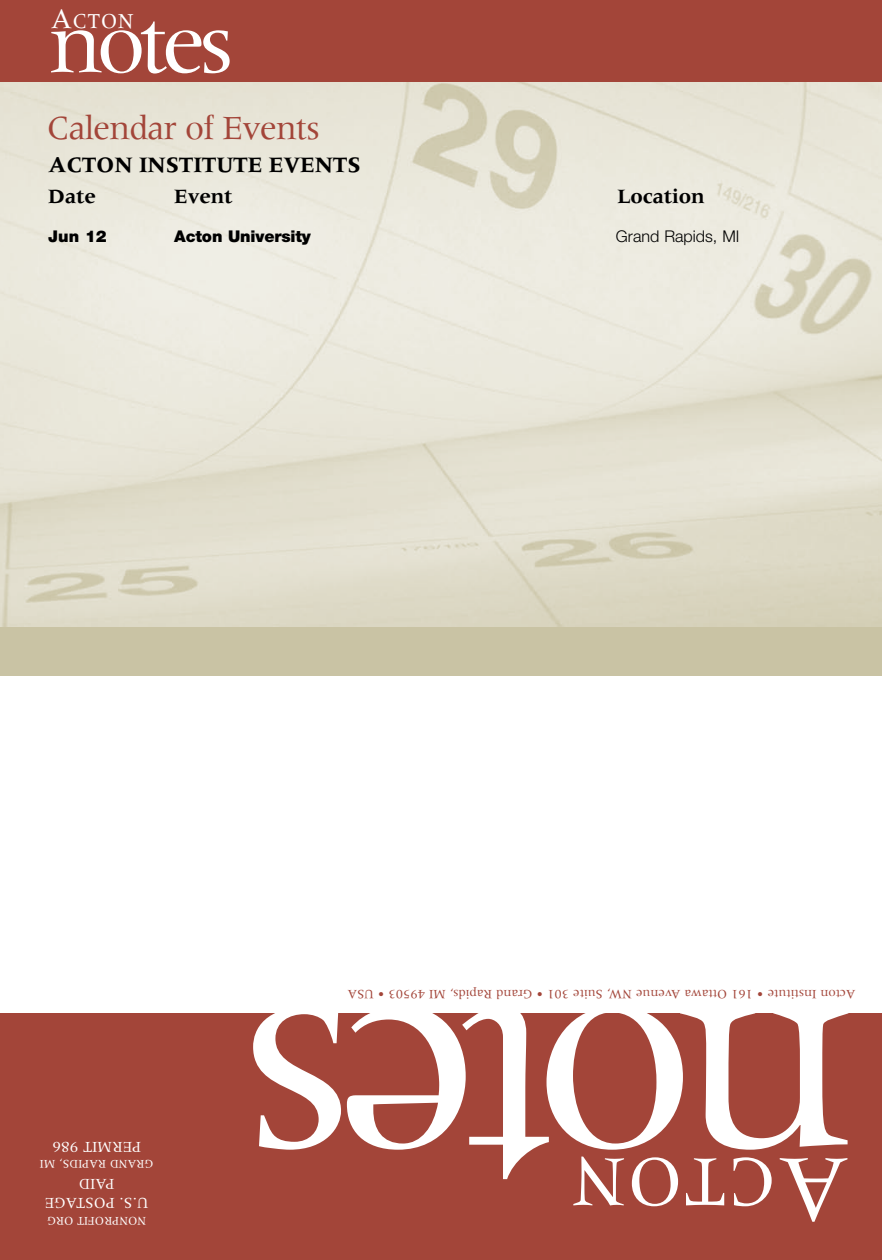
<style>
.page{position:relative;width:882px;height:1260px;background:#fff}
.page>*{position:absolute;margin:0;border:0;box-sizing:border-box;transform-origin:0 0}
.t1{font:294px "Meridien";letter-spacing:-.075em;color:#fff}
.t2{font:96.25px "Meridien";color:#fff}
.t3{font:88.2px "Meridien";letter-spacing:-.075em;color:#fff}
.t4{font:73.5px "Meridien";color:#fff}
.t5{font:35px "Meridien";letter-spacing:-.03em;color:#a34539}
.t6{font:700 22.75px "Meridien";letter-spacing:-.01em;color:#000}
.t7{font:22.05px "Meridien";color:#fff}
.t8{font:700 21px "Meridien";letter-spacing:-.01em;color:#000}
.t9{font:900 16.1px "Helvetica Neue";letter-spacing:-.01em;color:#000}
.t10{font:300 16.1px "Helvetica Neue";color:#000}
.t11{font:15.75px/18.9px "Meridien";color:#fff;text-align:center}
.t12{font:13.12px "Meridien";color:#a34539}
.t13{font:12.25px "Meridien";color:#fff}
.s1{font-size:28.88px}
</style>
<div class="page">
<div style="left:0;top:626px;width:882px;height:50px;background:#c9c3a4"></div>
<div style="left:0;top:1013px;width:882px;height:247px;background:#a34539"></div>
<img style="left:0;top:81px;width:882px;height:546px">
<div style="left:756px;top:991px;width:8px;height:7px;border:4px solid #fff;border-radius:50%"></div>
<div style="left:536px;top:991px;width:8px;height:7px;border:4px solid #fff;border-radius:50%"></div>
<div style="left:377px;top:991px;width:8px;height:7px;border:4px solid #fff;border-radius:50%"></div>
<div style="left:0;top:0;width:882px;height:81px;background:#a34539"></div>
<h3 class="t7" style="left:51px;top:8px;width:84px"><span class="s1">A</span>CTON</h3>
<h3 class="t3" style="left:49px;top:-5px;width:186px">notes</h3>
<h3 class="t5" style="left:47px;top:109px;width:274px">Calendar of Events</h3>
<h3 class="t6" style="left:48px;top:152px;width:314px">ACTON INSTITUTE EVENTS</h3>
<h3 class="t8" style="left:48px;top:184px;width:49px">Date</h3>
<h3 class="t8" style="left:174px;top:184px;width:60px">Event</h3>
<h3 class="t8" style="left:617px;top:184px;width:89px">Location</h3>
<p class="t9" style="left:48px;top:226px;width:60px">Jun 12</p>
<p class="t9" style="left:174px;top:226px;width:139px">Acton University</p>
<p class="t10" style="left:616px;top:226px;width:125px">Grand Rapids, MI</p>
<p class="t11" style="left:141px;top:1156px;width:90px;rotate:-180deg">PERMIT 986</p>
<p class="t13" style="left:153px;top:1171px;width:115px;rotate:-180deg">GRAND RAPIDS, MI</p>
<p class="t11" style="left:148px;top:1213px;width:105px;rotate:-180deg">U.S. POSTAGE<br>PAID</p>
<p class="t13" style="left:146px;top:1228px;width:101px;rotate:-180deg">NONPROFIT ORG</p>
<p class="t12" style="left:855px;top:1002px;width:509px;rotate:-180deg">Acton Institute • 161 Ottawa Avenue NW, Suite 301 • Grand Rapids, MI 49503 • USA</p>
<h1 class="t1" style="left:854px;top:1267px;width:616px;rotate:-180deg">notes</h1>
<h3 class="t4" style="left:776px;top:1223px;width:206px;rotate:-180deg">CTON</h3>
<h2 class="t2" style="left:848px;top:1242px;width:71px;rotate:-180deg">A</h2>
</div>
